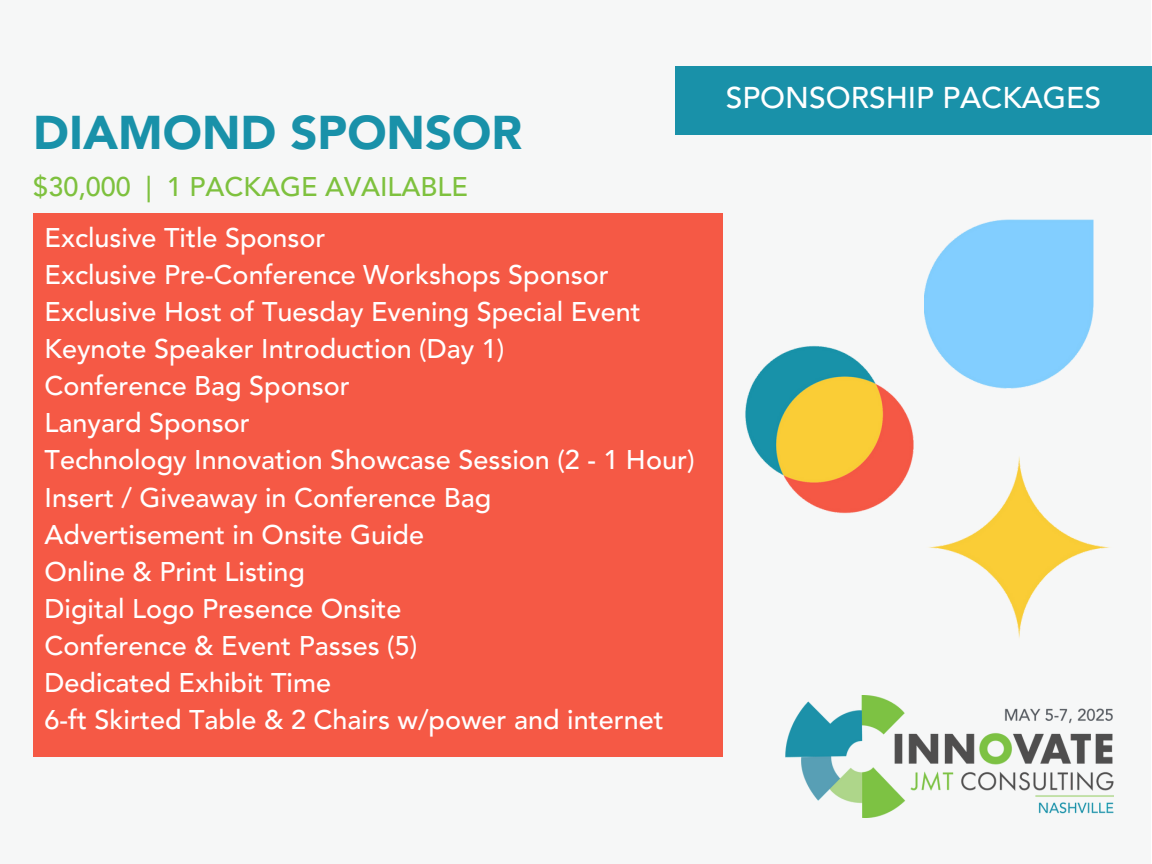
<style>
.page{position:relative;width:1152px;height:864px;background:#fff}
.page>*{position:absolute;margin:0;border:0;box-sizing:border-box;transform-origin:0 0}
.t1{font:900 47.25px "Avenir LT Pro";color:#1991a9}
.t2{font:500 30px "Avenir LT Pro";color:#fff}
.t3{font:500 27px "Avenir LT Pro";color:#fff}
.t4{font:500 27px "Avenir LT Pro";color:#7ec13e}
</style>
<div class="page">
<div style="left:0;top:0;width:1151px;height:864px;background:#f6f7f7"></div>
<div style="left:675px;top:67px;width:477px;height:68px;background:#1991a9"></div>
<img style="left:785px;top:696px;width:329px;height:121px">
<div style="left:33px;top:213px;width:690px;height:543px;background:#f55945"></div>
<img style="left:745px;top:345px;width:169px;height:169px">
<img style="left:924px;top:220px;width:169px;height:169px">
<img style="left:928px;top:456px;width:182px;height:182px">
<p class="t1" style="left:33px;top:113px;width:490px">DIAMOND SPONSOR</p>
<p class="t4" style="left:33px;top:175px;width:436px">$30,000 | 1 PACKAGE AVAILABLE</p>
<h2 class="t3" style="left:45px;top:226px;width:283px">Exclusive Title Sponsor</h2>
<p class="t3" style="left:45px;top:263px;width:566px">Exclusive Pre-Conference Workshops Sponsor</p>
<p class="t3" style="left:45px;top:300px;width:598px">Exclusive Host of Tuesday Evening Special Event</p>
<p class="t3" style="left:45px;top:338px;width:461px">Keynote Speaker Introduction (Day 1)</p>
<p class="t3" style="left:45px;top:375px;width:307px">Conference Bag Sponsor</p>
<p class="t3" style="left:45px;top:412px;width:207px">Lanyard Sponsor</p>
<p class="t3" style="left:45px;top:449px;width:651px">Technology Innovation Showcase Session (2 - 1 Hour)</p>
<p class="t3" style="left:45px;top:486px;width:448px">Insert / Giveaway in Conference Bag</p>
<p class="t3" style="left:45px;top:523px;width:381px">Advertisement in Onsite Guide</p>
<p class="t3" style="left:45px;top:560px;width:262px">Online &amp; Print Listing</p>
<p class="t3" style="left:45px;top:597px;width:359px">Digital Logo Presence Onsite</p>
<p class="t3" style="left:45px;top:635px;width:374px">Conference &amp; Event Passes (5)</p>
<p class="t3" style="left:45px;top:672px;width:288px">Dedicated Exhibit Time</p>
<p class="t3" style="left:45px;top:709px;width:621px">6-ft Skirted Table &amp; 2 Chairs w/power and internet</p>
<h1 class="t2" style="left:726px;top:86px;width:377px">SPONSORSHIP PACKAGES</h1>
</div>
